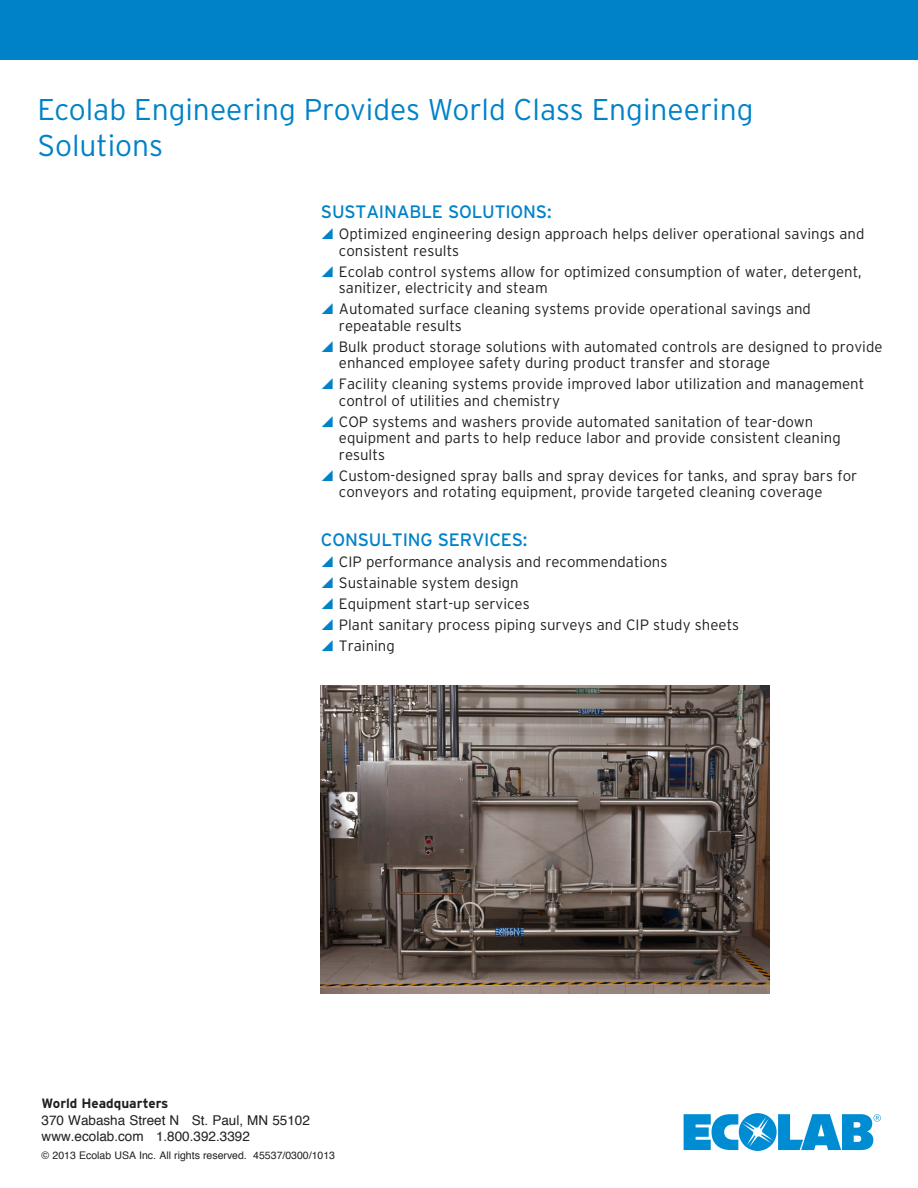
<style>
.page{position:relative;width:918px;height:1188px;background:#fff}
.page>*{position:absolute;margin:0;border:0;box-sizing:border-box;transform-origin:0 0}
.t1{font:300 30px/36px "Interstate";color:#0082c8}
.body_back{font:18px "Interstate";letter-spacing:-.01em;color:#0082c8}
.body_back-2{font:300 15px/16.5px "Interstate";color:#231f20}
.t2{font:13.5px "Helvetica";color:#231f20}
.t3{font:700 13.5px "Interstate";color:#231f20}
.t4{font:10.5px "Helvetica";color:#231f20}
</style>
<div class="page">
<div style="left:0;top:0;width:918px;height:59px;background:#0082c8"></div>
<svg style="left:684px;top:1113px;width:197px;height:38px"></svg>
<img style="left:321px;top:686px;width:449px;height:307px">
<p class="t1" style="left:38px;top:91px;width:718px">Ecolab Engineering Provides World Class Engineering<br>Solutions</p>
<p class="body_back" style="left:321px;top:201px;width:232px">SUSTAINABLE SOLUTIONS:</p>
<p class="body_back-2" style="left:339px;top:226px;width:527px">Optimized engineering design approach helps deliver operational savings and consistent results</p>
<p class="body_back-2" style="left:339px;top:263px;width:524px">Ecolab control systems allow for optimized consumption of water, detergent, sanitizer, electricity and steam</p>
<p class="body_back-2" style="left:339px;top:301px;width:474px">Automated surface cleaning systems provide operational savings and repeatable results</p>
<p class="body_back-2" style="left:339px;top:338px;width:545px">Bulk product storage solutions with automated controls are designed to provide enhanced employee safety during product transfer and storage</p>
<p class="body_back-2" style="left:339px;top:376px;width:527px">Facility cleaning systems provide improved labor utilization and management control of utilities and chemistry</p>
<p class="body_back-2" style="left:339px;top:413px;width:503px">COP systems and washers provide automated sanitation of tear-down equipment and parts to help reduce labor and provide consistent cleaning results</p>
<p class="body_back-2" style="left:339px;top:467px;width:520px">Custom-designed spray balls and spray devices for tanks, and spray bars for conveyors and rotating equipment, provide targeted cleaning coverage</p>
<p class="body_back" style="left:321px;top:529px;width:208px">CONSULTING SERVICES:</p>
<p class="body_back-2" style="left:339px;top:553px;width:330px">CIP performance analysis and recommendations</p>
<p class="body_back-2" style="left:339px;top:574px;width:181px">Sustainable system design</p>
<p class="body_back-2" style="left:339px;top:595px;width:192px">Equipment start-up services</p>
<p class="body_back-2" style="left:339px;top:616px;width:402px">Plant sanitary process piping surveys and CIP study sheets</p>
<p class="body_back-2" style="left:339px;top:637px;width:57px">Training</p>
<p class="t3" style="left:42px;top:1095px;width:128px">World Headquarters</p>
<p class="t2" style="left:42px;top:1109px;width:270px">370 Wabasha Street N St. Paul, MN 55102</p>
<p class="t2" style="left:42px;top:1126px;width:210px">www.ecolab.com 1.800.392.3392</p>
<p class="t4" style="left:42px;top:1147px;width:295px">© 2013 Ecolab USA Inc. All rights reserved. 45537/0300/1013</p>
</div>
